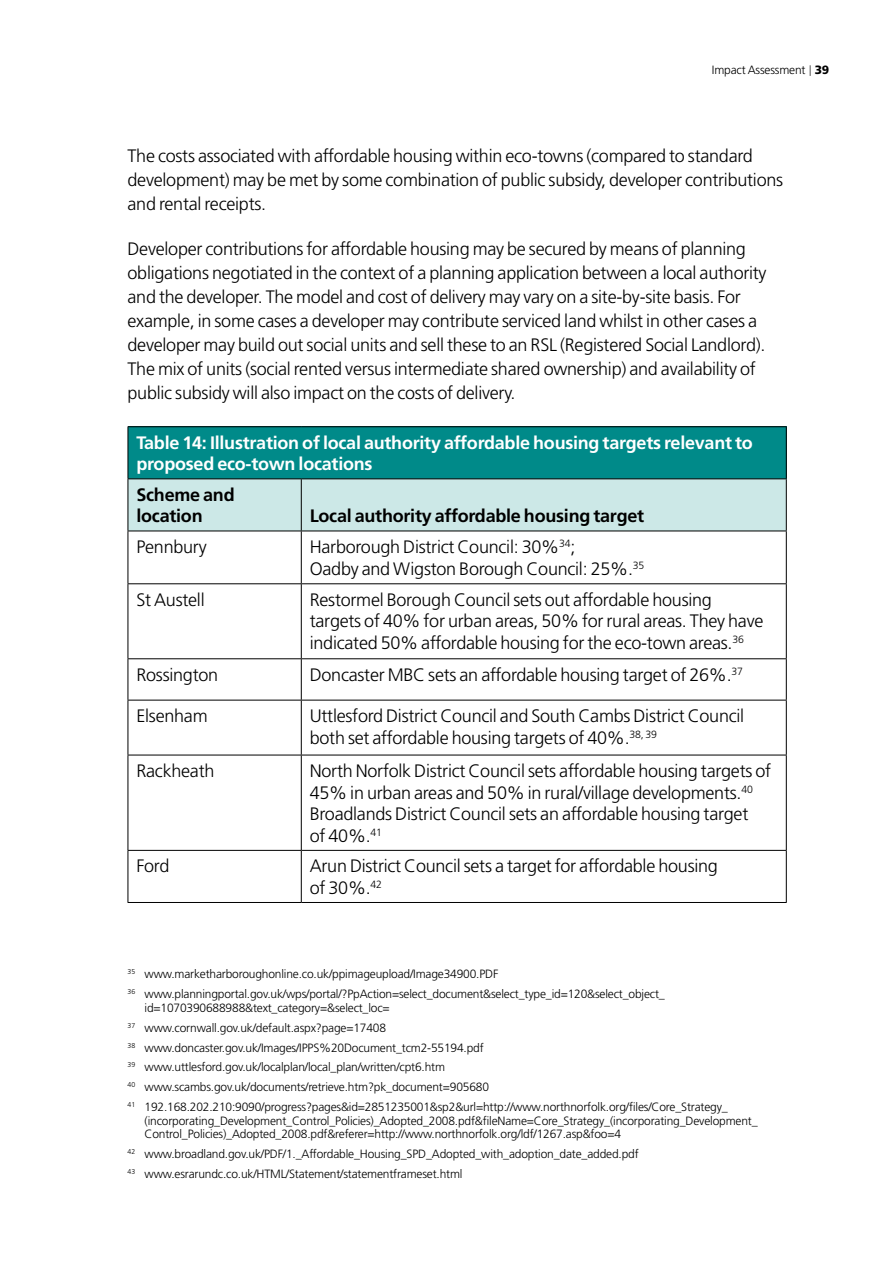
<style>
.page{position:relative;width:893px;height:1263px;background:#fff}
.page>*{position:absolute;margin:0;border:0;box-sizing:border-box;transform-origin:0 0}
.t1{font:300 18px/24px "Frutiger LT Std";letter-spacing:-.015em;color:#000}
.t2{font:700 18px/21.6px "Frutiger LT Std";letter-spacing:-.015em;color:#fff}
.t3{font:700 18px/21.6px "Frutiger LT Std";letter-spacing:-.015em;color:#000}
.t4{font:300 12px/20px "Frutiger LT Std";letter-spacing:-.015em;color:#000}
.s1{font-weight:900}
</style>
<div class="page">
<div style="left:128px;top:427px;width:658px;height:52px;background:#008a89"></div>
<div style="left:129px;top:479px;width:657px;height:52px;background:#cce8e7"></div>
<hr style="left:128px;top:479px;width:1px;height:52px;background:#000">
<hr style="left:301px;top:479px;width:1px;height:52px;background:#000">
<hr style="left:786px;top:479px;width:1px;height:52px;background:#000">
<hr style="left:128px;top:531px;width:173px;height:1px;background:#000">
<hr style="left:128px;top:531px;width:1px;height:52px;background:#000">
<hr style="left:301px;top:531px;width:486px;height:1px;background:#000">
<hr style="left:301px;top:531px;width:1px;height:52px;background:#000">
<hr style="left:786px;top:531px;width:1px;height:52px;background:#000">
<hr style="left:128px;top:583px;width:173px;height:1px;background:#000">
<hr style="left:128px;top:584px;width:1px;height:74px;background:#000">
<hr style="left:301px;top:583px;width:486px;height:1px;background:#000">
<hr style="left:301px;top:584px;width:1px;height:74px;background:#000">
<hr style="left:786px;top:584px;width:1px;height:74px;background:#000">
<hr style="left:128px;top:658px;width:173px;height:1px;background:#000">
<hr style="left:128px;top:659px;width:1px;height:41px;background:#000">
<hr style="left:301px;top:658px;width:486px;height:1px;background:#000">
<hr style="left:301px;top:659px;width:1px;height:41px;background:#000">
<hr style="left:786px;top:659px;width:1px;height:41px;background:#000">
<hr style="left:128px;top:700px;width:173px;height:1px;background:#000">
<hr style="left:128px;top:700px;width:1px;height:55px;background:#000">
<hr style="left:301px;top:700px;width:486px;height:1px;background:#000">
<hr style="left:301px;top:700px;width:1px;height:55px;background:#000">
<hr style="left:786px;top:700px;width:1px;height:55px;background:#000">
<hr style="left:128px;top:755px;width:173px;height:1px;background:#000">
<hr style="left:128px;top:755px;width:1px;height:95px;background:#000">
<hr style="left:301px;top:755px;width:486px;height:1px;background:#000">
<hr style="left:301px;top:755px;width:1px;height:95px;background:#000">
<hr style="left:786px;top:755px;width:1px;height:95px;background:#000">
<hr style="left:128px;top:850px;width:173px;height:1px;background:#000">
<hr style="left:128px;top:851px;width:1px;height:51px;background:#000">
<hr style="left:301px;top:850px;width:486px;height:1px;background:#000">
<hr style="left:301px;top:851px;width:1px;height:51px;background:#000">
<hr style="left:786px;top:851px;width:1px;height:51px;background:#000">
<hr style="left:128px;top:902px;width:173px;height:1px;background:#000">
<hr style="left:301px;top:902px;width:486px;height:1px;background:#000">
<hr style="left:128px;top:426px;width:173px;height:1px;background:#000">
<hr style="left:128px;top:427px;width:1px;height:51px;background:#000">
<hr style="left:301px;top:426px;width:486px;height:1px;background:#000">
<hr style="left:786px;top:427px;width:1px;height:51px;background:#000">
<hr style="left:128px;top:478px;width:173px;height:1px;background:#000">
<hr style="left:301px;top:478px;width:486px;height:1px;background:#000">
<p class="t4" style="left:712px;top:60px;width:119px">Impact Assessment <span class="s1">39</span></p>
<p class="t1" style="left:128px;top:144px;width:657px">The costs associated with affordable housing within eco-towns (compared to standard development) may be met by some combination of public subsidy, developer contributions and rental receipts.</p>
<p class="t1" style="left:128px;top:237px;width:641px">Developer contributions for affordable housing may be secured by means of planning obligations negotiated in the context of a planning application between a local authority and the developer. The model and cost of delivery may vary on a site-by-site basis. For example, in some cases a developer may contribute serviced land whilst in other cases a developer may build out social units and sell these to an RSL (Registered Social Landlord).<br>The mix of units (social rented versus intermediate shared ownership) and availability of public subsidy will also impact on the costs of delivery.</p>
<p class="t2" style="left:136px;top:432px;width:618px">Table 14: Illustration of local authority affordable housing targets relevant to proposed eco-town locations</p>
<p class="t3" style="left:136px;top:484px;width:100px">Scheme and location</p>
<p class="t3" style="left:310px;top:505px;width:336px">Local authority affordable housing target</p>
<p class="t1" style="left:136px;top:535px;width:72px">Pennbury</p>
<p class="t1" style="left:310px;top:536px;width:336px;line-height:21.6px">Harborough District Council: 30%<sup>34</sup>;<br>Oadby and Wigston Borough Council: 25%.<sup>35</sup></p>
<p class="t1" style="left:136px;top:588px;width:70px">St Austell</p>
<p class="t1" style="left:310px;top:589px;width:455px;line-height:21.6px">Restormel Borough Council sets out affordable housing targets of 40% for urban areas, 50% for rural areas. They have indicated 50% affordable housing for the eco-town areas.<sup>36</sup></p>
<p class="t1" style="left:136px;top:663px;width:83px">Rossington</p>
<p class="t1" style="left:310px;top:663px;width:435px">Doncaster MBC sets an affordable housing target of 26%.<sup>37</sup></p>
<p class="t1" style="left:136px;top:704px;width:73px">Elsenham</p>
<p class="t1" style="left:310px;top:705px;width:436px;line-height:21.6px">Uttlesford District Council and South Cambs District Council both set affordable housing targets of 40%.<sup>38,</sup> <sup>39</sup></p>
<p class="t1" style="left:136px;top:759px;width:79px">Rackheath</p>
<p class="t1" style="left:310px;top:760px;width:463px;line-height:21.6px">North Norfolk District Council sets affordable housing targets of 45% in urban areas and 50% in rural/village developments.<sup>40<br></sup>Broadlands District Council sets an affordable housing target<br>of 40%.<sup>41</sup></p>
<p class="t1" style="left:136px;top:854px;width:34px">Ford</p>
<p class="t1" style="left:310px;top:856px;width:410px;line-height:21.6px">Arun District Council sets a target for affordable housing of 30%.<sup>42</sup></p>
<p class="t4" style="left:128px;top:964px;width:539px"><sup>35</sup> www.marketharboroughonline.co.uk/ppimageupload/Image34900.PDF<br><sup>36</sup> www.planningportal.gov.uk/wps/portal/?PpAction=select_document&amp;select_type_id=120&amp;select_object_</p>
<p class="t4" style="left:128px;top:998px;width:602px;text-indent:17px">id=1070390688988&amp;text_category=&amp;select_loc=<br><sup>37</sup> www.cornwall.gov.uk/default.aspx?page=17408<br><sup>38</sup> www.doncaster.gov.uk/Images/IPPS%20Document_tcm2-55194.pdf<br><sup>39</sup> www.uttlesford.gov.uk/localplan/local_plan/written/cpt6.htm<br><sup>40</sup> www.scambs.gov.uk/documents/retrieve.htm?pk_document=905680<br><sup>41</sup> 192.168.202.210:9090/progress?pages&amp;id=2851235001&amp;sp2&amp;url=http://www.northnorfolk.org/files/Core_Strategy_</p>
<p class="t4" style="left:145px;top:1114px;width:615px;line-height:13.5px">(incorporating_Development_Control_Policies)_Adopted_2008.pdf&amp;fileName=Core_Strategy_(incorporating_Development_<br>Control_Policies)_Adopted_2008.pdf&amp;referer=http://www.northnorfolk.org/ldf/1267.asp&amp;foo=4</p>
<p class="t4" style="left:128px;top:1144px;width:513px"><sup>42</sup> www.broadland.gov.uk/PDF/1._Affordable_Housing_SPD_Adopted_with_adoption_date_added.pdf<br><sup>43</sup> www.esrarundc.co.uk/HTML/Statement/statementframeset.html</p>
</div>
